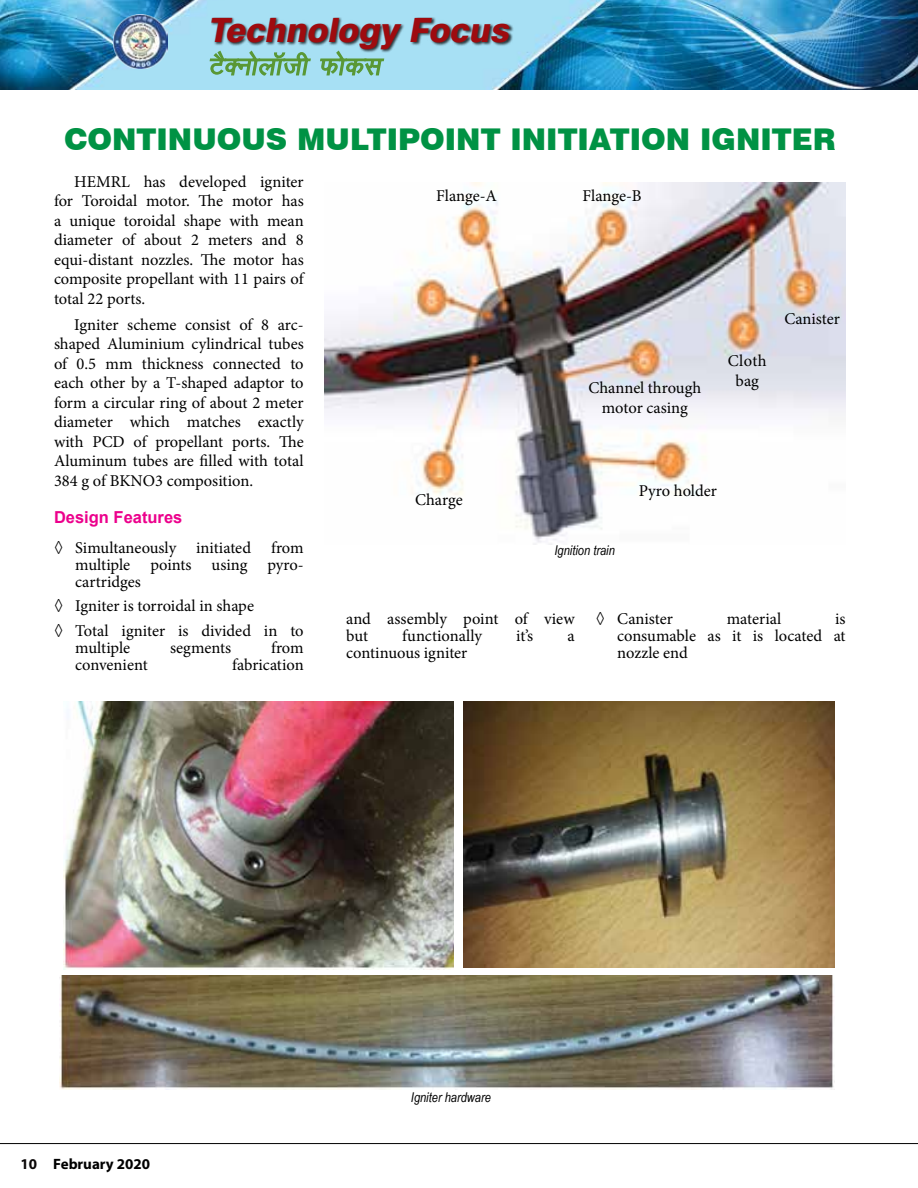
<style>
.page{position:relative;width:918px;height:1188px;background:#fff}
.page>*{position:absolute;margin:0;border:0;box-sizing:border-box;transform-origin:0 0}
.t1{font:italic 800 33.6px "Swiss 721 BT";color:#9e0b0f}
.t2{font:900 30px "Swiss 721 BT";color:#009244}
.t3{font:16.5px/19.5px "Minion Pro";color:#000;text-align:justify}
.t4{font:700 16.5px "Arial";color:#ec008c}
.t5{font:700 15px "Myriad Pro";color:#000}
.t6{font:italic 13.5px "Arial Narrow";color:#000}
.s1{color:#090606}
</style>
<div class="page">
<img style="left:0;top:0;width:918px;height:89px">
<div style="left:211px;top:17px;width:303px;height:35px;background:#000;opacity:.75"></div>
<svg style="left:209px;top:43px;width:103px;height:38px;background:#90cabe"></svg>
<svg style="left:319px;top:49px;width:66px;height:36px;background:#91cbc0"></svg>
<img style="left:114px;top:15px;width:54px;height:54px">
<hr style="left:0;top:1143px;width:918px;height:1px;background:#000">
<img style="left:325px;top:182px;width:521px;height:363px">
<img style="left:63px;top:702px;width:391px;height:268px">
<img style="left:464px;top:702px;width:370px;height:266px">
<img style="left:60px;top:976px;width:774px;height:114px">
<h1 class="t1" style="left:208px;top:9px;width:310px">Technology Focus</h1>
<h2 class="t2" style="left:64px;top:121px;width:773px">CONTINUOUS MULTIPOINT INITIATION IGNITER</h2>
<p class="t3" style="left:54px;top:172px;width:251px;text-indent:20px">HEMRL has developed igniter for Toroidal motor. The motor has a unique toroidal shape with mean diameter of about 2 meters and 8 equi-distant nozzles. The motor has composite propellant with 11 pairs of total 22 ports.</p>
<p class="t3" style="left:54px;top:315px;width:251px;text-indent:20px">Igniter scheme consist of 8 arc&shy;shaped Aluminium cylindrical tubes of 0.5 mm thickness connected to each other by a T-shaped adaptor to form a circular ring of about 2 meter diameter which matches exactly with PCD of propellant ports. The Aluminum tubes are filled with total 384 g of BKNO3 composition.</p>
<p class="t4" style="left:54px;top:505px;width:130px">Design Features</p>
<p class="t3" style="left:75px;top:539px;width:230px;line-height:17.1px;text-indent:-21px">◊ Simultaneously initiated from multiple points using pyro&shy;cartridges</p>
<p class="t3" style="left:54px;top:594px;width:251px;line-height:24.3px">◊ Igniter is torroidal in shape<br>◊ Total igniter is divided in to</p>
<p class="t3" style="left:75px;top:638px;width:57px">multiple</p>
<p class="t3" style="left:170px;top:638px;width:63px">segments</p>
<p class="t3" style="left:271px;top:638px;width:34px">from</p>
<p class="t3" style="left:75px;top:655px;width:74px">convenient</p>
<p class="t3" style="left:232px;top:655px;width:73px">fabrication</p>
<p class="t3" style="left:436px;top:186px;width:62px">Flange-A</p>
<p class="t3" style="left:582px;top:186px;width:61px">Flange-B</p>
<p class="t3" style="left:784px;top:310px;width:57px">Canister</p>
<p class="t3" style="left:728px;top:351px;width:40px;text-align:center">Cloth bag</p>
<p class="t3" style="left:588px;top:378px;width:114px;text-align:center">Channel through motor casing</p>
<p class="t3" style="left:639px;top:481px;width:80px">Pyro holder</p>
<p class="t3" style="left:415px;top:490px;width:49px">Charge</p>
<p class="t6" style="left:555px;top:541px;width:62px">Ignition train</p>
<p class="t3" style="left:596px;top:609px;width:78px">◊ Canister</p>
<p class="t3" style="left:727px;top:609px;width:56px">material</p>
<p class="t3" style="left:346px;top:610px;width:230px;line-height:17.1px">and assembly point of view but</p>
<p class="t3" style="left:617px;top:610px;width:230px;line-height:17.1px;text-indent:218px">is consumable as it is located at nozzle end</p>
<p class="t3" style="left:402px;top:626px;width:81px">functionally</p>
<p class="t3" style="left:516px;top:626px;width:18px">it’s</p>
<p class="t3" style="left:567px;top:626px;width:9px">a</p>
<p class="t3" style="left:346px;top:643px;width:123px">continuous igniter</p>
<p class="t5" style="left:20px;top:1154px;width:131px"><span class="s1">10</span> February 2020</p>
<p class="t6" style="left:411px;top:1088px;width:81px">Igniter hardware</p>
</div>
